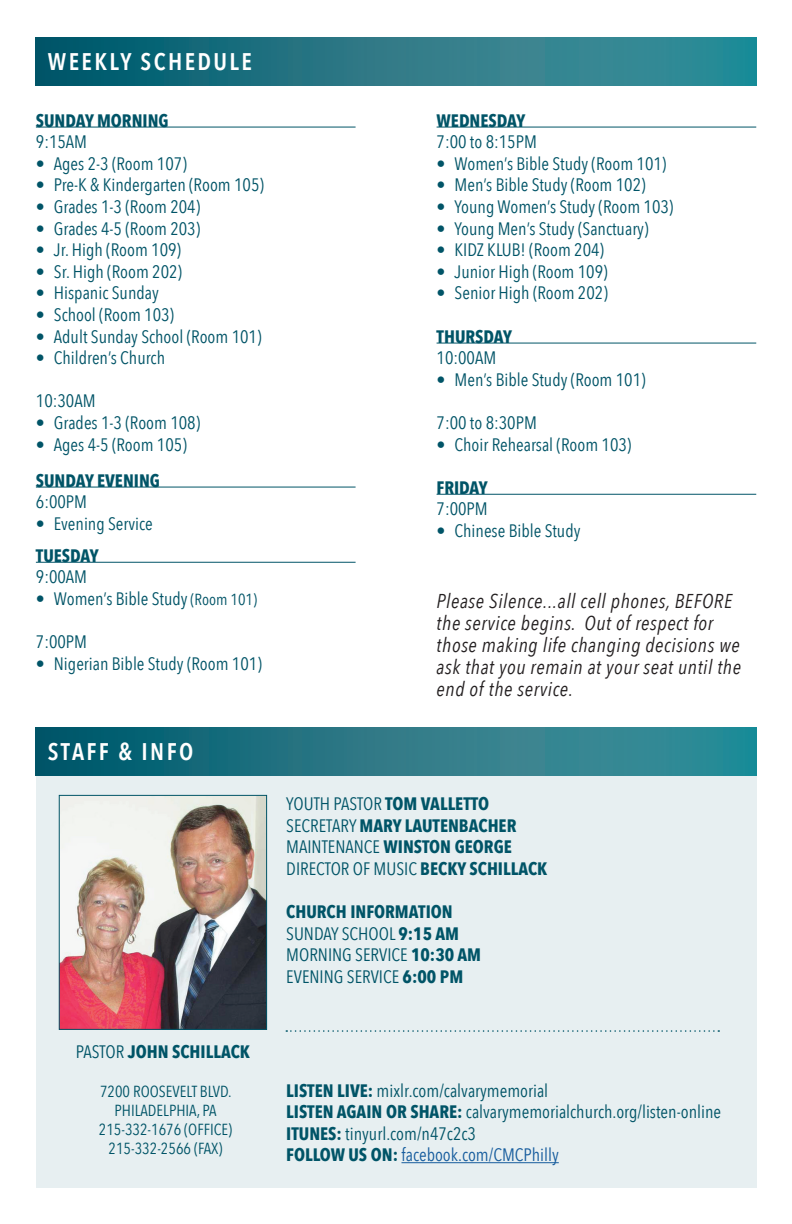
<style>
.page{position:relative;width:792px;height:1224px;background:#fff}
.page>*{position:absolute;margin:0;border:0;box-sizing:border-box;transform-origin:0 0}
.t1{font:600 24px "Avenir Next Condensed";letter-spacing:.1em;color:#fff}
.t2{font:italic 20px/22px "Avenir Next Condensed";letter-spacing:.03em;color:#231f20}
.t3{font:18px/21.6px "Avenir Next Condensed";color:#005467}
.t4{font:700 18px/21.6px "Avenir Next Condensed";color:#005467}
.t5{font:16px/19.2px "Avenir Next Condensed";color:#005467;text-align:center}
.s1{font-size:16px}
.s2{font-weight:400}
.s3{font-weight:700}
.s4{color:#175d9e}
</style>
<div class="page">
<svg style="left:36px;top:37px;width:720px;height:49px;background:#237785"></svg>
<hr style="left:36px;top:127px;width:320px;height:1px;background:#005467">
<hr style="left:36px;top:487px;width:320px;height:1px;background:#005467">
<hr style="left:36px;top:562px;width:320px;height:1px;background:#005467">
<hr style="left:437px;top:127px;width:319px;height:1px;background:#005467">
<hr style="left:437px;top:343px;width:319px;height:1px;background:#005467">
<hr style="left:437px;top:494px;width:319px;height:1px;background:#005467">
<div style="left:36px;top:742px;width:720px;height:446px;background:#e7eff1"></div>
<img style="left:61px;top:797px;width:204px;height:231px">
<div style="left:59px;top:795px;width:208px;height:235px;border:1px solid #005467"></div>
<svg style="left:36px;top:727px;width:720px;height:48px;background:#237785"></svg>
<hr style="left:401px;top:1162px;width:158px;height:1px;background:#175d9e">
<svg style="left:286px;top:1030px;width:433px;height:2px"></svg>
<h1 class="t1" style="left:48px;top:41px;width:206px">WEEKLY SCHEDULE</h1>
<p class="t4" style="left:36px;top:109px;width:134px">SUNDAY MORNING</p>
<p class="t3" style="left:36px;top:130px;width:53px">9:15AM</p>
<p class="t3" style="left:36px;top:152px;width:152px">• Ages 2-3 (Room 107)</p>
<p class="t3" style="left:36px;top:173px;width:230px">• Pre-K &amp; Kindergarten (Room 105)</p>
<p class="t3" style="left:36px;top:195px;width:166px">• Grades 1-3 (Room 204)</p>
<p class="t3" style="left:36px;top:217px;width:166px">• Grades 4-5 (Room 203)</p>
<p class="t3" style="left:36px;top:238px;width:147px">• Jr. High (Room 109)</p>
<p class="t3" style="left:36px;top:260px;width:148px">• Sr. High (Room 202)</p>
<p class="t3" style="left:36px;top:281px;width:124px">• Hispanic Sunday</p>
<p class="t3" style="left:36px;top:303px;width:140px">• School (Room 103)</p>
<p class="t3" style="left:36px;top:325px;width:227px">• Adult Sunday School (Room 101)</p>
<p class="t3" style="left:36px;top:346px;width:131px">• Children’s Church</p>
<p class="t3" style="left:36px;top:389px;width:61px">10:30AM</p>
<p class="t3" style="left:36px;top:411px;width:166px">• Grades 1-3 (Room 108)</p>
<p class="t3" style="left:36px;top:433px;width:152px">• Ages 4-5 (Room 105)</p>
<p class="t4" style="left:36px;top:469px;width:126px">SUNDAY EVENING</p>
<p class="t3" style="left:36px;top:490px;width:53px">6:00PM</p>
<p class="t3" style="left:36px;top:512px;width:118px">• Evening Service</p>
<p class="t4" style="left:36px;top:545px;width:64px">TUESDAY</p>
<p class="t3" style="left:36px;top:565px;width:53px">9:00AM</p>
<p class="t3" style="left:36px;top:587px;width:223px">• Women’s Bible Study <span class="s1">(Room 101)</span></p>
<p class="t3" style="left:36px;top:630px;width:53px">7:00PM</p>
<p class="t3" style="left:36px;top:652px;width:227px">• Nigerian Bible Study (Room 101)</p>
<h1 class="t1" style="left:48px;top:730px;width:147px">STAFF &amp; INFO</h1>
<p class="t4" style="left:437px;top:109px;width:90px">WEDNESDAY</p>
<p class="t3" style="left:437px;top:130px;width:102px">7:00 to 8:15PM</p>
<p class="t3" style="left:437px;top:152px;width:231px">• Women’s Bible Study (Room 101)</p>
<p class="t3" style="left:437px;top:173px;width:211px">• Men’s Bible Study (Room 102)</p>
<p class="t3" style="left:437px;top:195px;width:238px">• Young Women’s Study (Room 103)</p>
<p class="t3" style="left:437px;top:217px;width:213px">• Young Men’s Study (Sanctuary)</p>
<p class="t3" style="left:437px;top:238px;width:169px">• KIDZ KLUB! (Room 204)</p>
<p class="t3" style="left:437px;top:260px;width:173px">• Junior High (Room 109)</p>
<p class="t3" style="left:437px;top:281px;width:173px">• Senior High (Room 202)</p>
<p class="t4" style="left:437px;top:325px;width:77px">THURSDAY</p>
<p class="t3" style="left:437px;top:346px;width:61px">10:00AM</p>
<p class="t3" style="left:437px;top:368px;width:211px">• Men’s Bible Study (Room 101)</p>
<p class="t3" style="left:437px;top:411px;width:102px">7:00 to 8:30PM</p>
<p class="t3" style="left:437px;top:433px;width:196px">• Choir Rehearsal (Room 103)</p>
<p class="t4" style="left:437px;top:477px;width:53px">FRIDAY</p>
<p class="t3" style="left:437px;top:497px;width:53px">7:00PM</p>
<p class="t3" style="left:437px;top:519px;width:145px">• Chinese Bible Study</p>
<p class="t2" style="left:437px;top:590px;width:306px">Please Silence...all cell phones, BEFORE the service begins. Out of respect for those making life changing decisions we ask that you remain at your seat until the end of the service.</p>
<p class="t4" style="left:286px;top:793px;width:263px"><span class="s2">YOUTH PASTOR</span> TOM VALLETTO<br><span class="s2">SECRETARY</span> MARY LAUTENBACHER<br><span class="s2">MAINTENANCE</span> WINSTON GEORGE<br><span class="s2">DIRECTOR OF MUSIC</span> BECKY SCHILLACK</p>
<p class="t3" style="left:286px;top:900px;width:196px"><span class="s3">CHURCH INFORMATION<br></span>SUNDAY SCHOOL <span class="s3">9:15 AM<br></span>MORNING SERVICE <span class="s3">10:30 AM<br></span>EVENING SERVICE <span class="s3">6:00 PM</span></p>
<p class="t4" style="left:76px;top:1040px;width:176px"><span class="s2">PASTOR</span> JOHN SCHILLACK</p>
<p class="t5" style="left:99px;top:1081px;width:135px">7200 ROOSEVELT BLVD.<br>PHILADELPHIA, PA<br>215-332-1676 (OFFICE)<br>215-332-2566 (FAX)</p>
<p class="t3" style="left:286px;top:1079px;width:436px"><span class="s3">LISTEN LIVE:</span> mixlr.com/calvarymemorial<br><span class="s3">LISTEN AGAIN OR SHARE:</span> calvarymemorialchurch.org/listen-online <span class="s3">ITUNES:</span> tinyurl.com/n47c2c3<br><span class="s3">FOLLOW US ON:</span> <span class="s4">facebook.com/CMCPhilly</span></p>
</div>
